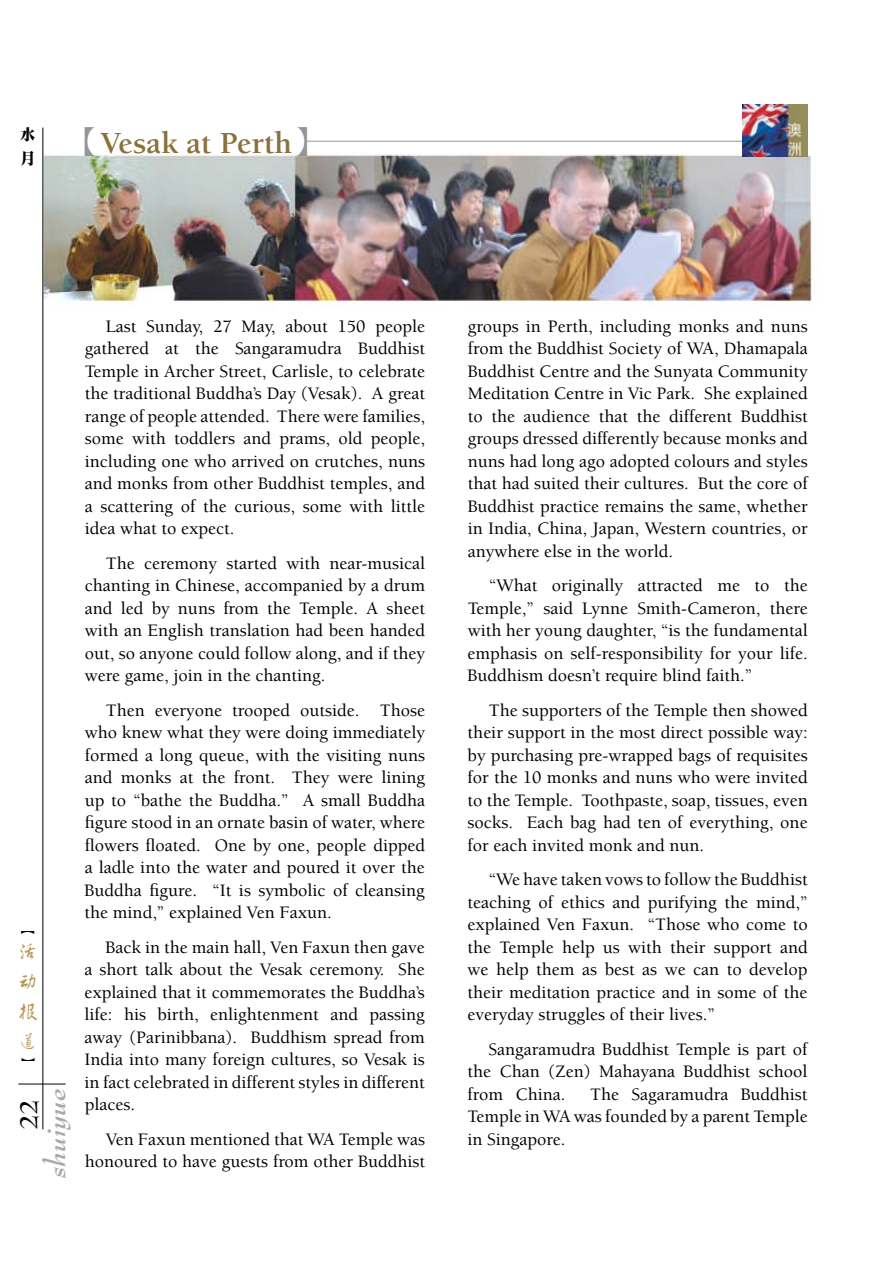
<style>
.page{position:relative;width:893px;height:1263px;background:#fff}
.page>*{position:absolute;margin:0;border:0;box-sizing:border-box;transform-origin:0 0}
.t1{font:700 31.5px "Berkeley";color:#8a713c}
.t2{font:italic 700 30px "Bernhard Modern Std";letter-spacing:.02em;color:#a7a9ac}
.t3{font:700 27px "Bernhard Modern Std";color:#000}
.t4{font:21px/30px "FZHCJW GB1 0";color:#ba9653;text-align:justify}
.t5{font:500 18px/22.5px "Berkeley";color:#000;text-align:justify}
.t6{font:15px/24px "Sungti EG Ultra GB";color:#000}
.t7{font:15px "FZHCJW GB1 0";color:#000}
.s1{font-family:"GB Inn Ming";font-weight:800;font-size:30px;color:#939598}
</style>
<div class="page">
<img style="left:18px;top:104px;width:794px;height:1026px">
<hr style="left:42px;top:128px;width:1px;height:1001px;background:#000">
<hr style="left:18px;top:1084px;width:48px;height:1px;background:#000">
<hr style="left:306px;top:141px;width:501px;height:1px;background:#939598">
<img style="left:742px;top:105px;width:66px;height:52px">
<p class="t6" style="left:20px;top:123px;width:16px">水月</p>
<h1 class="t1" style="left:70px;top:127px;width:254px"><span class="s1">【</span>Vesak at Perth<span class="s1">】</span></h1>
<p class="t7" style="left:36px;top:924px;width:16px;rotate:90deg">【</p>
<p class="t4" style="left:18px;top:938px;width:22px">活动报道</p>
<p class="t7" style="left:20px;top:1068px;width:16px;rotate:-90deg">【</p>
<h3 class="t3" style="left:15px;top:1130px;width:29px;rotate:-90deg">22</h3>
<h2 class="t2" style="left:39px;top:1178px;width:91px;rotate:-90deg">shuiyue</h2>
<p class="t5" style="left:85px;top:315px;width:342px;text-indent:21px">Last Sunday, 27 May, about 150 people gathered at the Sangaramudra Buddhist Temple in Archer Street, Carlisle, to celebrate the traditional Buddha’s Day (Vesak). A great range of people attended. There were families, some with toddlers and prams, old people, including one who arrived on crutches, nuns and monks from other Buddhist temples, and a scattering of the curious, some with little idea what to expect.</p>
<p class="t5" style="left:85px;top:552px;width:342px;text-indent:21px">The ceremony started with near-musical chanting in Chinese, accompanied by a drum and led by nuns from the Temple. A sheet with an English translation had been handed out, so anyone could follow along, and if they were game, join in the chanting.</p>
<p class="t5" style="left:85px;top:699px;width:342px;text-indent:21px">Then everyone trooped outside. Those who knew what they were doing immediately formed a long queue, with the visiting nuns and monks at the front. They were lining up to “bathe the Buddha.” A small Buddha figure stood in an ornate basin of water, where flowers floated. One by one, people dipped a ladle into the water and poured it over the Buddha figure. “It is symbolic of cleansing the mind,” explained Ven Faxun.</p>
<p class="t5" style="left:85px;top:936px;width:342px;text-indent:21px">Back in the main hall, Ven Faxun then gave a short talk about the Vesak ceremony. She explained that it commemorates the Buddha’s life: his birth, enlightenment and passing away (Parinibbana). Buddhism spread from India into many foreign cultures, so Vesak is in fact celebrated in different styles in different places.</p>
<p class="t5" style="left:85px;top:1128px;width:342px;text-align:right">Ven Faxun mentioned that WA Temple was honoured to have guests from other Buddhist</p>
<p class="t5" style="left:468px;top:315px;width:342px">groups in Perth, including monks and nuns from the Buddhist Society of WA, Dhamapala Buddhist Centre and the Sunyata Community Meditation Centre in Vic Park. She explained to the audience that the different Buddhist groups dressed differently because monks and nuns had long ago adopted colours and styles that had suited their cultures. But the core of Buddhist practice remains the same, whether in India, China, Japan, Western countries, or anywhere else in the world.</p>
<p class="t5" style="left:468px;top:575px;width:342px;text-indent:21px">“What originally attracted me to the Temple,” said Lynne Smith-Cameron, there with her young daughter, “is the fundamental emphasis on self-responsibility for your life.<br>Buddhism doesn’t require blind faith.”</p>
<p class="t5" style="left:467px;top:699px;width:342px;text-indent:21px">The supporters of the Temple then showed their support in the most direct possible way: by purchasing pre-wrapped bags of requisites for the 10 monks and nuns who were invited to the Temple. Toothpaste, soap, tissues, even socks. Each bag had ten of everything, one for each invited monk and nun.</p>
<p class="t5" style="left:467px;top:869px;width:342px;text-indent:21px">“We have taken vows to follow the Buddhist teaching of ethics and purifying the mind,” explained Ven Faxun. “Those who come to the Temple help us with their support and we help them as best as we can to develop their meditation practice and in some of the everyday struggles of their lives.”</p>
<p class="t5" style="left:467px;top:1038px;width:342px;text-indent:21px">Sangaramudra Buddhist Temple is part of the Chan (Zen) Mahayana Buddhist school from China.</p>
<p class="t5" style="left:467px;top:1083px;width:342px;text-indent:123px">The Sagaramudra Buddhist Temple in WA was founded by a parent Temple in Singapore.</p>
</div>
